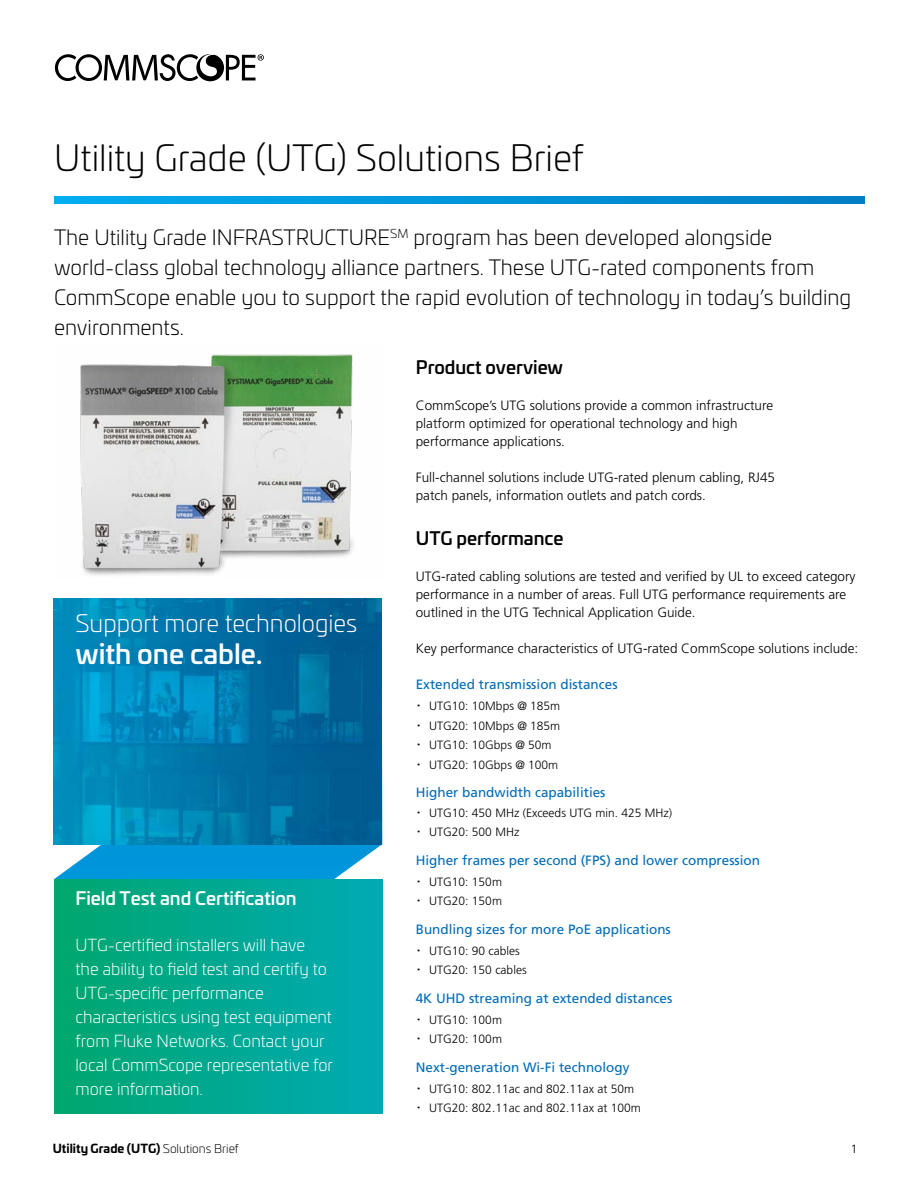
<style>
.page{position:relative;width:918px;height:1188px;background:#fff}
.page>*{position:absolute;margin:0;border:0;box-sizing:border-box;transform-origin:0 0}
.t1{font:300 36px "Univia Pro";color:#000101}
.t2{font:500 27px "Univia Pro";color:#fff}
.t3{font:300 24px "Univia Pro";color:#fff}
.t4{font:300 21px/30px "Univia Pro";color:#000}
.t5{font:500 18px "Univia Pro";color:#000}
.t6{font:500 18px "Univia Pro";color:#fff}
.t7{font:300 16.5px/24px "Univia Pro";color:#fff}
.t8{font:300 13.5px/18px "Frutiger LT Pro";color:#000}
.t9{font:13.5px "Frutiger LT Pro";color:#006cb7}
.t10{font:300 12px/19.5px "Frutiger LT Pro";color:#000}
.t11{font:700 12px "Univia Pro";color:#000}
.s1{font-size:21px}
.s2{font-weight:300}
</style>
<div class="page">
<svg style="left:55px;top:54px;width:209px;height:27px"></svg>
<svg style="left:54px;top:197px;width:810px;height:7px;background:#0095d9"></svg>
<svg style="left:54px;top:844px;width:328px;height:35px;background:#24a3dd"></svg>
<img style="left:54px;top:599px;width:328px;height:245px">
<div style="left:54px;top:879px;width:328px;height:234px;background:linear-gradient(to right,#00a76e,#00aab4)"></div>
<img style="left:80px;top:353px;width:273px;height:223px">
<h1 class="t1" style="left:54px;top:132px;width:531px">Utility Grade (UTG) Solutions Brief</h1>
<p class="t4" style="left:54px;top:222px;width:799px">The Utility Grade INFRASTRUCTURE<sup>SM</sup> program has been developed alongside world-class global technology alliance partners. These UTG-rated components from CommScope enable you to support the rapid evolution of technology in today’s building environments.</p>
<h3 class="t3" style="left:76px;top:606px;width:283px">Support more technologies</h3>
<h2 class="t2" style="left:76px;top:633px;width:188px">with one cable.</h2>
<h3 class="t6" style="left:76px;top:885px;width:223px">Field Test and Certification</h3>
<p class="t7" style="left:76px;top:932px;width:259px">UTG-certified installers will have<br>the ability to field test and certify to UTG-specific performance characteristics using test equipment from Fluke Networks. Contact your local CommScope representative for more information.</p>
<h3 class="t5" style="left:416px;top:354px;width:149px">Product overview</h3>
<p class="t8" style="left:416px;top:397px;width:359px">CommScope’s UTG solutions provide a common infrastructure platform optimized for operational technology and high performance applications.</p>
<p class="t8" style="left:416px;top:469px;width:361px">Full-channel solutions include UTG-rated plenum cabling, RJ45 patch panels, information outlets and patch cords.</p>
<h3 class="t5" style="left:416px;top:525px;width:149px">UTG performance</h3>
<p class="t8" style="left:416px;top:568px;width:441px">UTG-rated cabling solutions are tested and verified by UL to exceed category performance in a number of areas. Full UTG performance requirements are outlined in the UTG Technical Application Guide.</p>
<p class="t8" style="left:416px;top:640px;width:444px">Key performance characteristics of UTG-rated CommScope solutions include:</p>
<p class="t9" style="left:416px;top:677px;width:203px">Extended transmission distances</p>
<p class="t10" style="left:416px;top:696px;width:146px"><span class="s1">·</span> UTG10: 10Mbps @ 185m <span class="s1">·</span> UTG20: 10Mbps @ 185m <span class="s1">·</span> UTG10: 10Gbps @ 50m <span class="s1">·</span> UTG20: 10Gbps @ 100m</p>
<p class="t9" style="left:416px;top:785px;width:191px">Higher bandwidth capabilities</p>
<p class="t10" style="left:416px;top:803px;width:258px"><span class="s1">·</span> UTG10: 450 MHz (Exceeds UTG min. 425 MHz) <span class="s1">·</span> UTG20: 500 MHz</p>
<p class="t9" style="left:416px;top:852px;width:346px">Higher frames per second (FPS) and lower compression</p>
<p class="t10" style="left:416px;top:872px;width:88px"><span class="s1">·</span> UTG10: 150m <span class="s1">·</span> UTG20: 150m</p>
<p class="t9" style="left:416px;top:921px;width:257px">Bundling sizes for more PoE applications</p>
<p class="t10" style="left:416px;top:941px;width:112px"><span class="s1">·</span> UTG10: 90 cables <span class="s1">·</span> UTG20: 150 cables</p>
<p class="t9" style="left:416px;top:990px;width:258px">4K UHD streaming at extended distances</p>
<p class="t10" style="left:416px;top:1010px;width:88px"><span class="s1">·</span> UTG10: 100m <span class="s1">·</span> UTG20: 100m</p>
<p class="t9" style="left:416px;top:1059px;width:215px">Next-generation Wi-Fi technology</p>
<p class="t10" style="left:416px;top:1079px;width:226px"><span class="s1">·</span> UTG10: 802.11ac and 802.11ax at 50m <span class="s1">·</span> UTG20: 802.11ac and 802.11ax at 100m</p>
<p class="t11" style="left:53px;top:1139px;width:188px">Utility Grade (UTG) <span class="s2">Solutions Brief</span></p>
<p class="t10" style="left:851px;top:1139px;width:8px">1</p>
</div>
